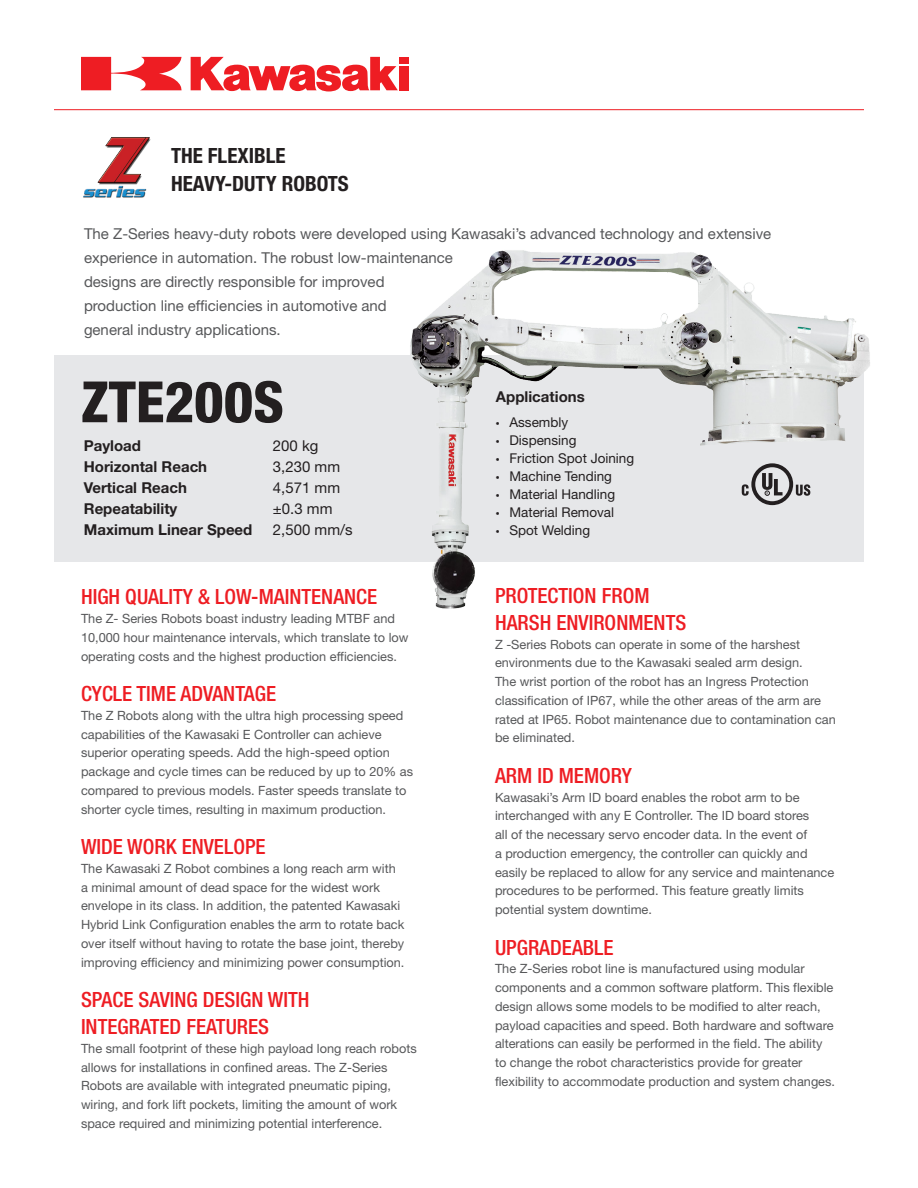
<style>
.page{position:relative;width:918px;height:1188px;background:#fff}
.page>*{position:absolute;margin:0;border:0;box-sizing:border-box;transform-origin:0 0}
.ÉmÅ_É_Éã{font:800 condensed 57px "Helvetica Neue";color:#231f20}
.ÉmÅ_É_Éã-2{font:500 condensed 21px/27px "Helvetica Neue";color:#ee1d23}
.ÉmÅ_É_Éã-3{font:700 condensed 21px "Helvetica Neue";color:#231f20}
.ÉmÅ_É_Éã-4{font:15px/24px "Helvetica Neue";color:#57585a}
.ÉmÅ_É_Éã-5{font:700 15px "Helvetica Neue";color:#231f20}
.ÉmÅ_É_Éã-6{font:15px "Helvetica Neue";color:#231f20}
.t1{font:13.5px "Helvetica Neue";color:#231f20}
.ÉmÅ_É_Éã-7{font:12.75px/18.8px "Helvetica Neue";color:#57585a}
.s1{font-family:"Myriad Pro"}
</style>
<div class="page">
<hr style="left:54px;top:109px;width:810px;height:1px;background:#ee1d23">
<div style="left:54px;top:356px;width:810px;height:206px;background:#e6e7e9"></div>
<img style="left:83px;top:137px;width:68px;height:61px">
<div style="left:399px;top:57px;width:10px;height:7px;background:#ee1d23"></div>
<div style="left:399px;top:66px;width:10px;height:24px;background:#ee1d23"></div>
<svg style="left:81px;top:57px;width:101px;height:33px"></svg>
<svg style="left:191px;top:57px;width:207px;height:34px"></svg>
<img style="left:405px;top:250px;width:465px;height:359px">
<p class="ÉmÅ_É_Éã-3" style="left:171px;top:142px;width:116px">THE FLEXIBLE</p>
<p class="ÉmÅ_É_Éã-3" style="left:171px;top:171px;width:179px">HEAVY-DUTY ROBOTS</p>
<p class="ÉmÅ_É_Éã-4" style="left:84px;top:221px;width:689px">The Z-Series heavy-duty robots were developed using Kawasaki’s advanced technology and extensive experience in automation. The robust low-maintenance<br>designs are directly responsible for improved<br>production line efficiencies in automotive and<br>general industry applications.</p>
<p class="ÉmÅ_É_Éã" style="left:81px;top:367px;width:204px">ZTE200S</p>
<p class="ÉmÅ_É_Éã-5" style="left:84px;top:436px;width:59px">Payload</p>
<p class="ÉmÅ_É_Éã-6" style="left:273px;top:436px;width:47px">200 kg</p>
<p class="ÉmÅ_É_Éã-5" style="left:84px;top:457px;width:125px">Horizontal Reach</p>
<p class="ÉmÅ_É_Éã-6" style="left:273px;top:457px;width:69px">3,230 mm</p>
<p class="ÉmÅ_É_Éã-5" style="left:84px;top:478px;width:105px">Vertical Reach</p>
<p class="ÉmÅ_É_Éã-6" style="left:273px;top:478px;width:69px">4,571 mm</p>
<p class="ÉmÅ_É_Éã-5" style="left:84px;top:499px;width:95px">Repeatability</p>
<p class="ÉmÅ_É_Éã-6" style="left:273px;top:499px;width:61px">±0.3 mm</p>
<p class="ÉmÅ_É_Éã-5" style="left:84px;top:520px;width:170px">Maximum Linear Speed</p>
<p class="ÉmÅ_É_Éã-6" style="left:273px;top:520px;width:81px">2,500 mm/s</p>
<p class="ÉmÅ_É_Éã-2" style="left:81px;top:583px;width:298px">HIGH QUALITY &amp; LOW-MAINTENANCE</p>
<p class="ÉmÅ_É_Éã-7" style="left:81px;top:609px;width:329px">The Z- Series Robots boast industry leading MTBF and<br>10,000 hour maintenance intervals, which translate to low operating costs and the highest production efficiencies.</p>
<p class="ÉmÅ_É_Éã-2" style="left:81px;top:680px;width:197px">CYCLE TIME ADVANTAGE</p>
<p class="ÉmÅ_É_Éã-7" style="left:81px;top:706px;width:334px">The Z Robots along with the ultra high processing speed capabilities of the Kawasaki E Controller can achieve superior operating speeds. Add the high-speed option package and cycle times can be reduced by up to 20% as compared to previous models. Faster speeds translate to shorter cycle times, resulting in maximum production.</p>
<p class="ÉmÅ_É_Éã-2" style="left:81px;top:833px;width:186px">WIDE WORK ENVELOPE</p>
<p class="ÉmÅ_É_Éã-7" style="left:81px;top:859px;width:325px">The Kawasaki Z Robot combines a long reach arm with a minimal amount of dead space for the widest work envelope in its class. In addition, the patented Kawasaki Hybrid Link Configuration enables the arm to rotate back over itself without having to rotate the base joint, thereby improving efficiency and minimizing power consumption.</p>
<p class="ÉmÅ_É_Éã-2" style="left:81px;top:986px;width:230px">SPACE SAVING DESIGN WITH<br>INTEGRATED FEATURES</p>
<p class="ÉmÅ_É_Éã-7" style="left:81px;top:1039px;width:337px">The small footprint of these high payload long reach robots allows for installations in confined areas. The Z-Series Robots are available with integrated pneumatic piping, wiring, and fork lift pockets, limiting the amount of work space required and minimizing potential interference.</p>
<p class="ÉmÅ_É_Éã-5" style="left:496px;top:387px;width:90px">Applications</p>
<p class="t1" style="left:496px;top:414px;width:74px"><span class="s1">•</span> Assembly</p>
<p class="t1" style="left:496px;top:432px;width:82px"><span class="s1">•</span> Dispensing</p>
<p class="t1" style="left:496px;top:450px;width:140px"><span class="s1">•</span> Friction Spot Joining</p>
<p class="t1" style="left:496px;top:468px;width:118px"><span class="s1">•</span> Machine Tending</p>
<p class="t1" style="left:496px;top:486px;width:121px"><span class="s1">•</span> Material Handling</p>
<p class="t1" style="left:496px;top:504px;width:120px"><span class="s1">•</span> Material Removal</p>
<p class="t1" style="left:496px;top:522px;width:96px"><span class="s1">•</span> Spot Welding</p>
<p class="ÉmÅ_É_Éã-2" style="left:495px;top:582px;width:193px">PROTECTION FROM<br>HARSH ENVIRONMENTS</p>
<p class="ÉmÅ_É_Éã-7" style="left:495px;top:635px;width:342px">Z -Series Robots can operate in some of the harshest environments due to the Kawasaki sealed arm design.<br>The wrist portion of the robot has an Ingress Protection classification of IP67, while the other areas of the arm are rated at IP65. Robot maintenance due to contamination can be eliminated.</p>
<p class="ÉmÅ_É_Éã-2" style="left:495px;top:762px;width:138px">ARM ID MEMORY</p>
<p class="ÉmÅ_É_Éã-7" style="left:495px;top:788px;width:341px">Kawasaki’s Arm ID board enables the robot arm to be interchanged with any E Controller. The ID board stores<br>all of the necessary servo encoder data. In the event of<br>a production emergency, the controller can quickly and easily be replaced to allow for any service and maintenance procedures to be performed. This feature greatly limits potential system downtime.</p>
<p class="ÉmÅ_É_Éã-2" style="left:495px;top:933px;width:120px">UPGRADEABLE</p>
<p class="ÉmÅ_É_Éã-7" style="left:495px;top:959px;width:342px">The Z-Series robot line is manufactured using modular components and a common software platform. This flexible design allows some models to be modified to alter reach, payload capacities and speed. Both hardware and software alterations can easily be performed in the field. The ability to change the robot characteristics provide for greater flexibility to accommodate production and system changes.</p>
</div>
